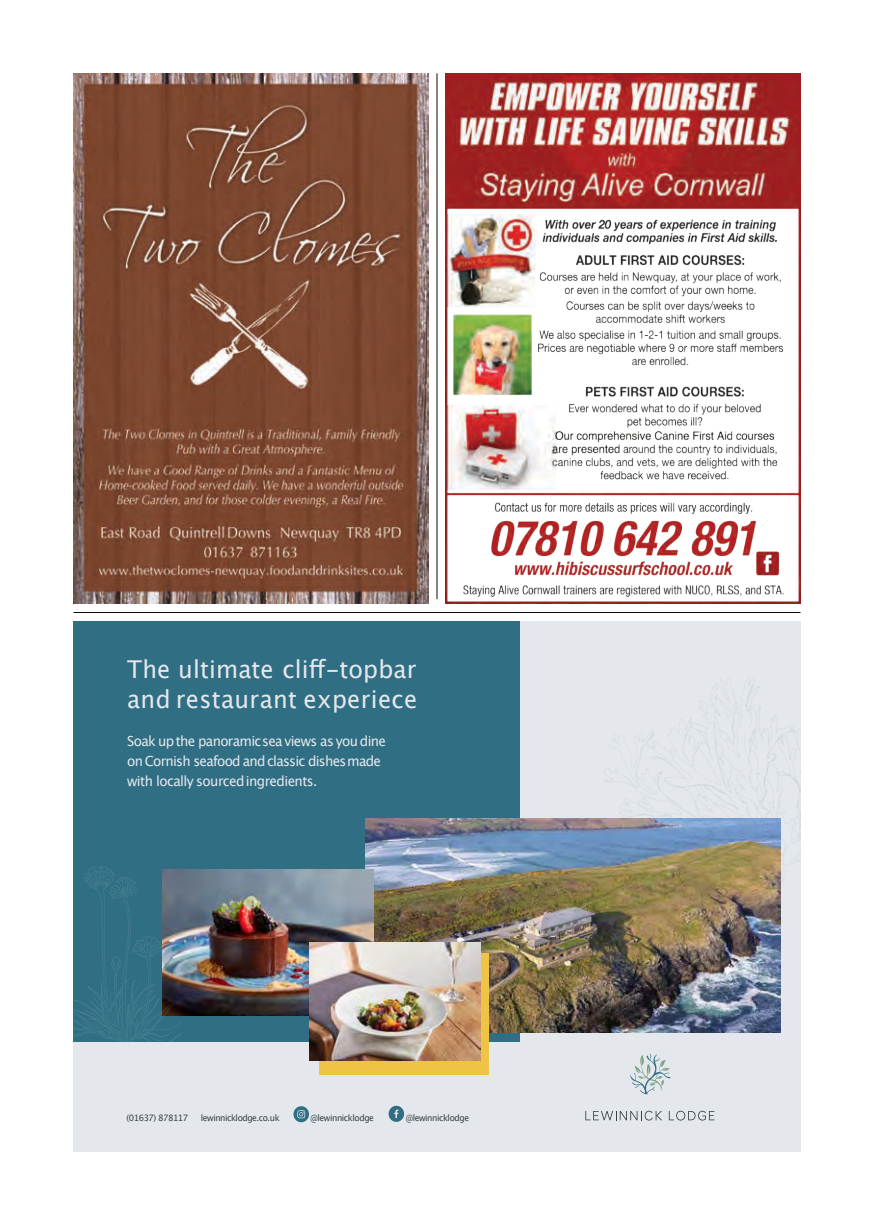
<style>
.page{position:relative;width:874px;height:1225px;background:#fff}
.page>*{position:absolute;margin:0;border:0;box-sizing:border-box;transform-origin:0 0}
.t1{font:24.6px/29.4px "Lucida Grande";letter-spacing:.015em;color:#e4e8ed}
.t2{font:13.8px/20.2px "Lucida Grande";letter-spacing:-.05em;color:#e4e8ed}
.t3{font:8.8px "Lucida Grande";letter-spacing:-.05em;color:#384145}
</style>
<div class="page">
<div style="left:74px;top:621px;width:725px;height:530px;background:#e4e8ed"></div>
<div style="left:74px;top:621px;width:445px;height:421px;background:#306e83"></div>
<img style="left:365px;top:818px;width:414px;height:215px">
<img style="left:239px;top:869px;width:134px;height:146px">
<div style="left:319px;top:953px;width:169px;height:121px;background:#efc344"></div>
<img style="left:309px;top:942px;width:171px;height:118px">
<svg style="left:585px;top:1110px;width:77px;height:10px"></svg>
<svg style="left:668px;top:1110px;width:46px;height:10px"></svg>
<svg style="left:630px;top:1054px;width:40px;height:40px"></svg>
<img style="left:74px;top:866px;width:165px;height:176px">
<svg style="left:293px;top:1106px;width:16px;height:16px"></svg>
<svg style="left:388px;top:1105px;width:16px;height:16px"></svg>
<img style="left:558px;top:680px;width:241px;height:320px">
<img style="left:74px;top:74px;width:354px;height:529px">
<img style="left:445px;top:74px;width:354px;height:529px">
<hr style="left:436px;top:74px;width:1px;height:525px;background:#080a0a">
<hr style="left:74px;top:612px;width:725px;height:1px;background:#080a0a">
<h1 class="t1" style="left:127px;top:656px;width:291px">The ultimate cliff-topbar and restaurant experiece</h1>
<p class="t2" style="left:127px;top:731px;width:260px">Soak up the panoramicsea views as you dine on Cornish seafood and classic dishesmade with locally sourcedingredients.</p>
<p class="t3" style="left:126px;top:1113px;width:63px">(01637) 878117</p>
<p class="t3" style="left:201px;top:1113px;width:80px">lewinnicklodge.co.uk</p>
<p class="t3" style="left:310px;top:1113px;width:65px">@lewinnicklodge</p>
<p class="t3" style="left:405px;top:1113px;width:65px">@lewinnicklodge</p>
</div>
